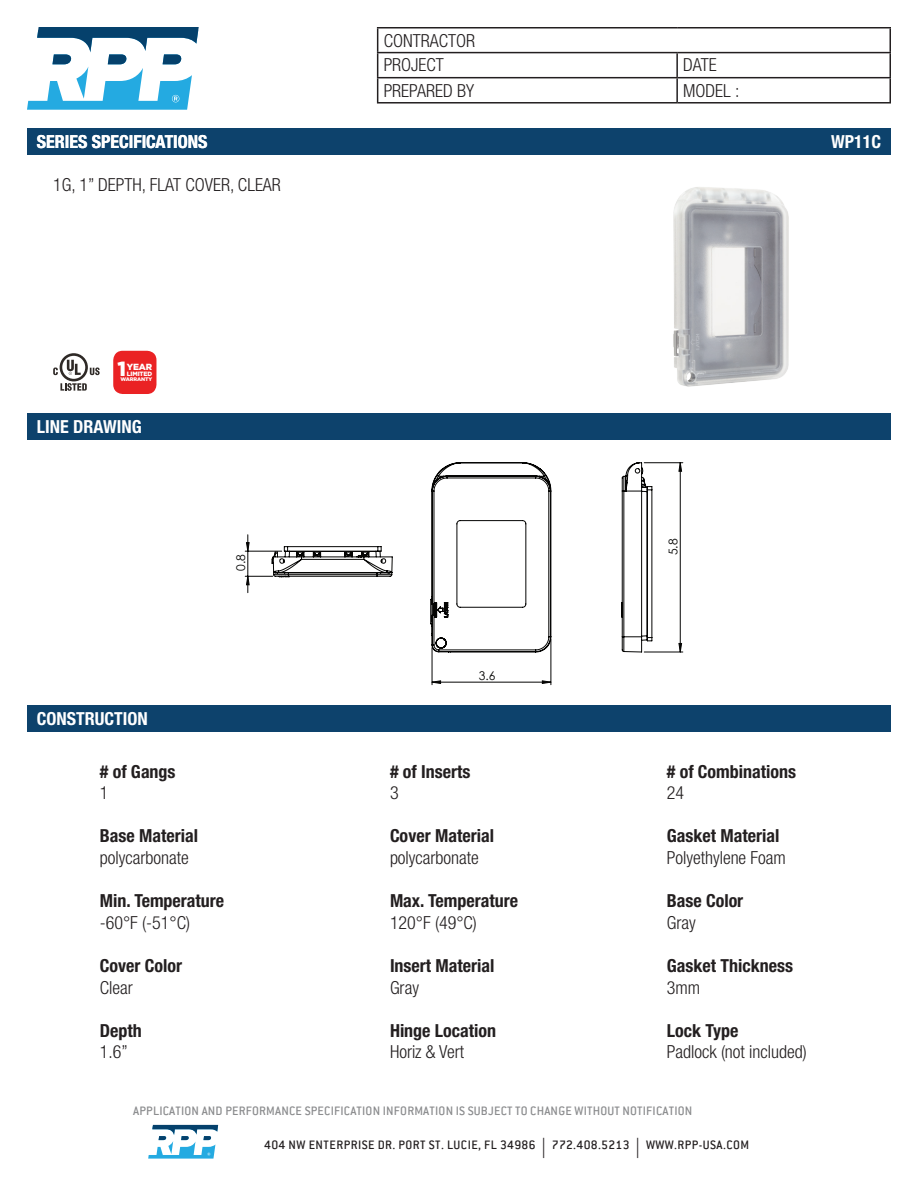
<style>
.page{position:relative;width:918px;height:1188px;background:#fff}
.page>*{position:absolute;margin:0;border:0;box-sizing:border-box;transform-origin:0 0}
.t1{font:900 20.4px "Gotham HTF";color:#fff}
.t2{font:300 condensed 18px/24.9px "Helvetica Neue LT Std";color:#231f20}
.t3{font:700 condensed 18px "Helvetica Neue LT Std";color:#231f20}
.t4{font:700 condensed 18px "Helvetica Neue LT Std";color:#fff}
.t5{font:500 13.5px "Conduit ITC";letter-spacing:.015em;color:#8b8c8e}
.t6{font:500 13.5px "Conduit ITC";letter-spacing:.035em;color:#231f20}
.t7{font:12px "Century Gothic";color:#050504}
.t8{font:900 8.85px "Gotham HTF";color:#fff}
.t9{font:900 6.3px "Gotham HTF";letter-spacing:-.02em;color:#fff}
.t10{font:900 5.25px "Gotham HTF";letter-spacing:-.02em;color:#fff}
.s1{font-family:"Myriad Pro";font-weight:400;font-size:20.25px}
</style>
<div class="page">
<hr style="left:377px;top:27px;width:300px;height:1px;background:#231f20">
<hr style="left:677px;top:27px;width:214px;height:1px;background:#231f20">
<hr style="left:377px;top:52px;width:300px;height:1px;background:#231f20">
<hr style="left:677px;top:52px;width:214px;height:1px;background:#231f20">
<hr style="left:676px;top:53px;width:2px;height:24px;background:#231f20">
<hr style="left:377px;top:77px;width:300px;height:1px;background:#231f20">
<svg style="left:377px;top:28px;width:1px;height:74px"></svg>
<hr style="left:677px;top:77px;width:214px;height:1px;background:#231f20">
<hr style="left:676px;top:78px;width:2px;height:24px;background:#231f20">
<svg style="left:890px;top:28px;width:1px;height:74px"></svg>
<hr style="left:377px;top:102px;width:300px;height:2px;background:#231f20">
<hr style="left:677px;top:102px;width:214px;height:2px;background:#231f20">
<svg style="left:27px;top:27px;width:172px;height:83px"></svg>
<svg style="left:148px;top:1125px;width:70px;height:34px"></svg>
<div style="left:27px;top:129px;width:864px;height:26px;background:#0d426c"></div>
<div style="left:27px;top:414px;width:864px;height:26px;background:#0d426c"></div>
<div style="left:27px;top:705px;width:864px;height:27px;background:#0d426c"></div>
<svg style="left:53px;top:353px;width:47px;height:38px"></svg>
<div style="left:113px;top:351px;width:43px;height:43px;background:#ea2224;border-radius:9px"></div>
<img style="left:673px;top:187px;width:116px;height:200px">
<hr style="left:432px;top:648px;width:1px;height:37px;background:#050504">
<hr style="left:551px;top:639px;width:1px;height:46px;background:#050504">
<hr style="left:644px;top:462px;width:39px;height:1px;background:#050504">
<hr style="left:644px;top:652px;width:39px;height:1px;background:#050504">
<svg style="left:432px;top:680px;width:119px;height:4px"></svg>
<svg style="left:678px;top:462px;width:4px;height:191px"></svg>
<svg style="left:430px;top:462px;width:122px;height:191px"></svg>
<svg style="left:245px;top:535px;width:148px;height:58px"></svg>
<svg style="left:621px;top:462px;width:32px;height:191px"></svg>
<p class="t2" style="left:384px;top:28px;width:93px">CONTRACTOR<br>PROJECT</p>
<p class="t2" style="left:683px;top:53px;width:35px">DATE</p>
<p class="t2" style="left:384px;top:78px;width:92px">PREPARED BY</p>
<p class="t2" style="left:683px;top:78px;width:58px">MODEL :</p>
<p class="t4" style="left:37px;top:131px;width:172px">SERIES SPECIFICATIONS</p>
<p class="t4" style="left:831px;top:130px;width:51px">WP11C</p>
<p class="t2" style="left:53px;top:172px;width:229px">1G, 1” DEPTH, FLAT COVER, CLEAR</p>
<p class="t1" style="left:117px;top:357px;width:10px">1</p>
<p class="t9" style="left:127px;top:370px;width:27px">LIMITED</p>
<p class="t10" style="left:120px;top:376px;width:33px">WARRANTY</p>
<p class="t8" style="left:127px;top:362px;width:27px">YEAR</p>
<p class="t4" style="left:37px;top:416px;width:107px">LINE DRAWING</p>
<p class="t7" style="left:232px;top:571px;width:18px;rotate:-90deg">0.8</p>
<p class="t4" style="left:37px;top:707px;width:113px">CONSTRUCTION</p>
<p class="t3" style="left:100px;top:760px;width:77px"># of Gangs</p>
<p class="t2" style="left:100px;top:780px;width:10px">1</p>
<p class="t3" style="left:100px;top:825px;width:100px">Base Material</p>
<p class="t2" style="left:100px;top:845px;width:90px">polycarbonate</p>
<p class="t3" style="left:100px;top:890px;width:126px">Min. Temperature</p>
<p class="t2" style="left:100px;top:910px;width:92px">-60°F (-51°C)</p>
<p class="t3" style="left:100px;top:955px;width:84px">Cover Color</p>
<p class="t2" style="left:100px;top:975px;width:34px">Clear</p>
<p class="t3" style="left:100px;top:1020px;width:43px">Depth</p>
<p class="t2" style="left:100px;top:1040px;width:29px">1.6”</p>
<p class="t7" style="left:479px;top:667px;width:18px">3.6</p>
<p class="t3" style="left:390px;top:760px;width:82px"># of Inserts</p>
<p class="t2" style="left:390px;top:780px;width:10px">3</p>
<p class="t3" style="left:390px;top:825px;width:106px">Cover Material</p>
<p class="t2" style="left:390px;top:845px;width:90px">polycarbonate</p>
<p class="t3" style="left:390px;top:890px;width:130px">Max. Temperature</p>
<p class="t2" style="left:390px;top:910px;width:88px">120°F (49°C)</p>
<p class="t3" style="left:390px;top:955px;width:106px">Insert Material</p>
<p class="t2" style="left:390px;top:975px;width:30px">Gray</p>
<p class="t3" style="left:390px;top:1020px;width:108px">Hinge Location</p>
<p class="t2" style="left:390px;top:1040px;width:76px">Horiz &amp; Vert</p>
<p class="t7" style="left:665px;top:555px;width:18px;rotate:-90deg">5.8</p>
<p class="t3" style="left:667px;top:760px;width:131px"># of Combinations</p>
<p class="t2" style="left:667px;top:780px;width:19px">24</p>
<p class="t3" style="left:667px;top:825px;width:114px">Gasket Material</p>
<p class="t2" style="left:667px;top:845px;width:121px">Polyethylene Foam</p>
<p class="t3" style="left:667px;top:890px;width:78px">Base Color</p>
<p class="t2" style="left:667px;top:910px;width:30px">Gray</p>
<p class="t3" style="left:667px;top:955px;width:128px">Gasket Thickness</p>
<p class="t2" style="left:667px;top:975px;width:35px">3mm</p>
<p class="t3" style="left:667px;top:1020px;width:73px">Lock Type</p>
<p class="t2" style="left:667px;top:1040px;width:142px">Padlock (not included)</p>
<p class="t5" style="left:133px;top:1103px;width:561px">APPLICATION AND PERFORMANCE SPECIFICATION INFORMATION IS SUBJECT TO CHANGE WITHOUT NOTIFICATION</p>
<p class="t6" style="left:264px;top:1137px;width:486px">404 NW ENTERPRISE DR. PORT ST. LUCIE, FL 34986 <span class="s1">|</span> 772.408.5213 <span class="s1">|</span> WWW.RPP-USA.COM</p>
</div>
